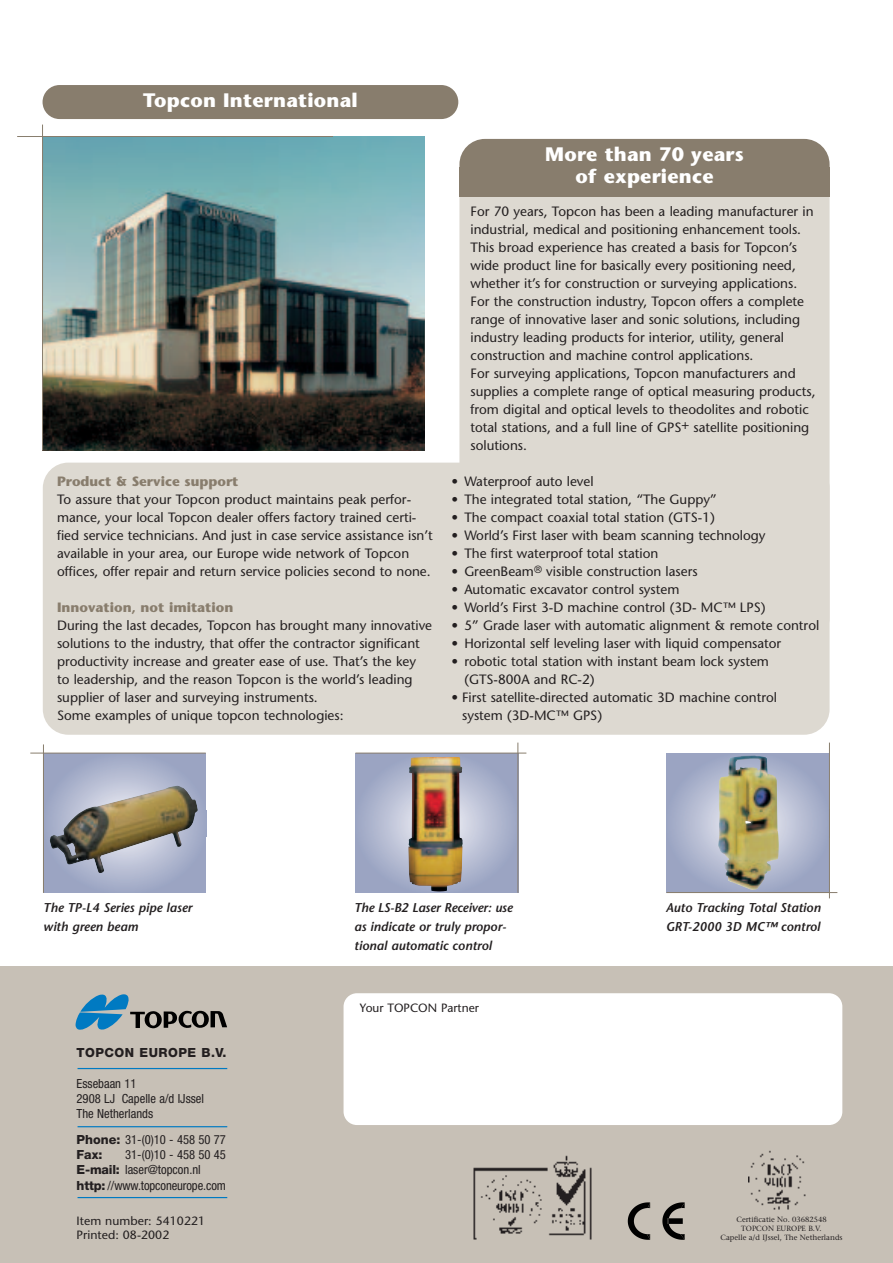
<style>
.page{position:relative;width:893px;height:1263px;background:#fff}
.page>*{position:absolute;margin:0;border:0;box-sizing:border-box;transform-origin:0 0}
.t1{font:700 19.5px/22.5px "Stone Sans";letter-spacing:.01em;color:#fff;text-align:center}
.t2{font:13.5px/18px "Stone Sans";color:#231f20}
.t3{font:700 13.5px "Stone Sans";color:#887d6d}
.t4{font:italic 600 12.75px/18.8px "Stone Sans";color:#231f20}
.t5{font:condensed 12.6px/15.1px "Helvetica Neue";color:#231f20}
.t6{font:800 12.6px "Helvetica Neue";letter-spacing:.04em;color:#231f20}
.t7{font:12px/14.4px "Stone Sans";letter-spacing:.005em;color:#231f20}
.t8{font:7.5px/9px "Stone Serif";color:#231f20;text-align:center}
.s1{font-weight:800;font-stretch:normal}
</style>
<div class="page">
<div style="left:43px;top:85px;width:415px;height:34px;background:#887d6d;border-radius:17px"></div>
<img style="left:43px;top:137px;width:382px;height:313px">
<div style="left:459px;top:148px;width:370px;height:495px;background:#ddd9d1;border-radius:26px"></div>
<div style="left:43px;top:463px;width:786px;height:272px;background:#ddd9d1;border-radius:26px"></div>
<div style="left:459px;top:167px;width:370px;height:30px;background:#887d6d"></div>
<hr style="left:17px;top:136px;width:316px;height:1px;background:#887d6d">
<hr style="left:42px;top:125px;width:1px;height:325px;background:#887d6d">
<div style="left:459px;top:139px;width:370px;height:55px;background:#887d6d;border-radius:26px"></div>
<div style="left:0;top:966px;width:892px;height:297px;background:#c7c0b6"></div>
<img style="left:748px;top:1150px;width:58px;height:60px">
<div style="left:343px;top:993px;width:499px;height:132px;background:#fff;border-radius:13px"></div>
<img style="left:473px;top:1155px;width:119px;height:85px">
<svg style="left:627px;top:1202px;width:23px;height:38px"></svg>
<svg style="left:662px;top:1202px;width:23px;height:38px"></svg>
<hr style="left:78px;top:1126px;width:149px;height:1px;background:#007ac2">
<hr style="left:78px;top:1197px;width:149px;height:1px;background:#007ac2">
<hr style="left:78px;top:1068px;width:149px;height:1px;background:#007ac2">
<svg style="left:76px;top:994px;width:151px;height:36px"></svg>
<svg style="left:355px;top:754px;width:162px;height:139px;background:#aab1cb"></svg>
<img style="left:408px;top:757px;width:55px;height:135px">
<hr style="left:355px;top:753px;width:171px;height:1px;background:#887d6d">
<hr style="left:517px;top:743px;width:1px;height:150px;background:#887d6d">
<svg style="left:44px;top:754px;width:162px;height:139px;background:#a2aac6"></svg>
<img style="left:50px;top:786px;width:148px;height:87px">
<hr style="left:43px;top:744px;width:1px;height:149px;background:#887d6d">
<hr style="left:30px;top:753px;width:176px;height:1px;background:#887d6d">
<svg style="left:666px;top:753px;width:163px;height:139px;background:#a8b0ca"></svg>
<img style="left:718px;top:756px;width:61px;height:134px">
<hr style="left:829px;top:743px;width:1px;height:155px;background:#887d6d">
<hr style="left:666px;top:892px;width:171px;height:1px;background:#887d6d">
<h1 class="t1" style="left:143px;top:91px;width:216px">Topcon International</h1>
<p class="t3" style="left:57px;top:476px;width:183px">Product &amp; Service support</p>
<p class="t2" style="left:57px;top:492px;width:377px">To assure that your Topcon product maintains peak perfor&shy;mance, your local Topcon dealer offers factory trained certi&shy;fied service technicians. And just in case service assistance isn’t available in your area, our Europe wide network of Topcon offices, offer repair and return service policies second to none.</p>
<p class="t3" style="left:57px;top:602px;width:178px">Innovation, not imitation</p>
<p class="t2" style="left:57px;top:618px;width:376px">During the last decades, Topcon has brought many innovative solutions to the industry, that offer the contractor significant productivity increase and greater ease of use. That’s the key<br>to leadership, and the reason Topcon is the world’s leading supplier of laser and surveying instruments.<br>Some examples of unique topcon technologies:</p>
<h1 class="t1" style="left:545px;top:145px;width:200px">More than 70 years of experience</h1>
<p class="t2" style="left:470px;top:204px;width:347px">For 70 years, Topcon has been a leading manufacturer in industrial, medical and positioning enhancement tools.<br>This broad experience has created a basis for Topcon’s wide product line for basically every positioning need, whether it’s for construction or surveying applications.<br>For the construction industry, Topcon offers a complete range of innovative laser and sonic solutions, including industry leading products for interior, utility, general construction and machine control applications.<br>For surveying applications, Topcon manufacturers and supplies a complete range of optical measuring products, from digital and optical levels to theodolites and robotic total stations, and a full line of GPS+ satellite positioning solutions.</p>
<p class="t2" style="left:451px;top:474px;width:143px">• Waterproof auto level</p>
<p class="t2" style="left:451px;top:492px;width:267px">• The integrated total station, “The Guppy”</p>
<p class="t2" style="left:451px;top:510px;width:265px">• The compact coaxial total station (GTS-1)</p>
<p class="t2" style="left:451px;top:528px;width:315px">• World’s First laser with beam scanning technology</p>
<p class="t2" style="left:451px;top:546px;width:208px">• The first waterproof total station</p>
<p class="t2" style="left:451px;top:564px;width:247px">• GreenBeam<sup>®</sup> visible construction lasers</p>
<p class="t2" style="left:451px;top:582px;width:229px">• Automatic excavator control system</p>
<p class="t2" style="left:451px;top:600px;width:315px">• World’s First 3-D machine control (3D- MC™ LPS)</p>
<p class="t2" style="left:451px;top:618px;width:369px">• 5” Grade laser with automatic alignment &amp; remote control</p>
<p class="t2" style="left:451px;top:636px;width:331px">• Horizontal self leveling laser with liquid compensator</p>
<p class="t2" style="left:464px;top:654px;width:306px;text-indent:-13px">• robotic total station with instant beam lock system (GTS-800A and RC-2)</p>
<p class="t2" style="left:462px;top:690px;width:316px;text-indent:-11px">• First satellite-directed automatic 3D machine control system (3D-MC™ GPS)</p>
<p class="t4" style="left:43px;top:900px;width:150px">The TP-L4 Series pipe laser with green beam</p>
<p class="t4" style="left:665px;top:900px;width:156px">Auto Tracking Total Station<br>GRT-2000 3D MC™ control</p>
<p class="t4" style="left:354px;top:900px;width:160px">The LS-B2 Laser Receiver: use as indicate or truly propor&shy;tional automatic control</p>
<p class="t6" style="left:77px;top:1048px;width:151px">TOPCON EUROPE B.V.</p>
<p class="t5" style="left:77px;top:1077px;width:129px">Essebaan 11<br>2908 LJ Capelle a/d IJssel<br>The Netherlands</p>
<p class="t5" style="left:77px;top:1133px;width:151px"><span class="s1">Phone:</span> 31-(0)10 - 458 50 77<br><span class="s1">Fax:</span></p>
<p class="t5" style="left:77px;top:1148px;width:151px;text-indent:49px">31-(0)10 - 458 50 45<br><span class="s1">E-mail:</span> laser@topcon.nl <span class="s1">http:</span> //www.topconeurope.com</p>
<p class="t7" style="left:77px;top:1215px;width:130px">Item number: 5410221<br>Printed: 08-2002</p>
<p class="t7" style="left:360px;top:1002px;width:121px">Your TOPCON Partner</p>
<p class="t8" style="left:720px;top:1216px;width:124px">Certificatie No. 03682548<br>TOPCON EUROPE B.V.<br>Capelle a/d IJssel, The Netherlands</p>
</div>
